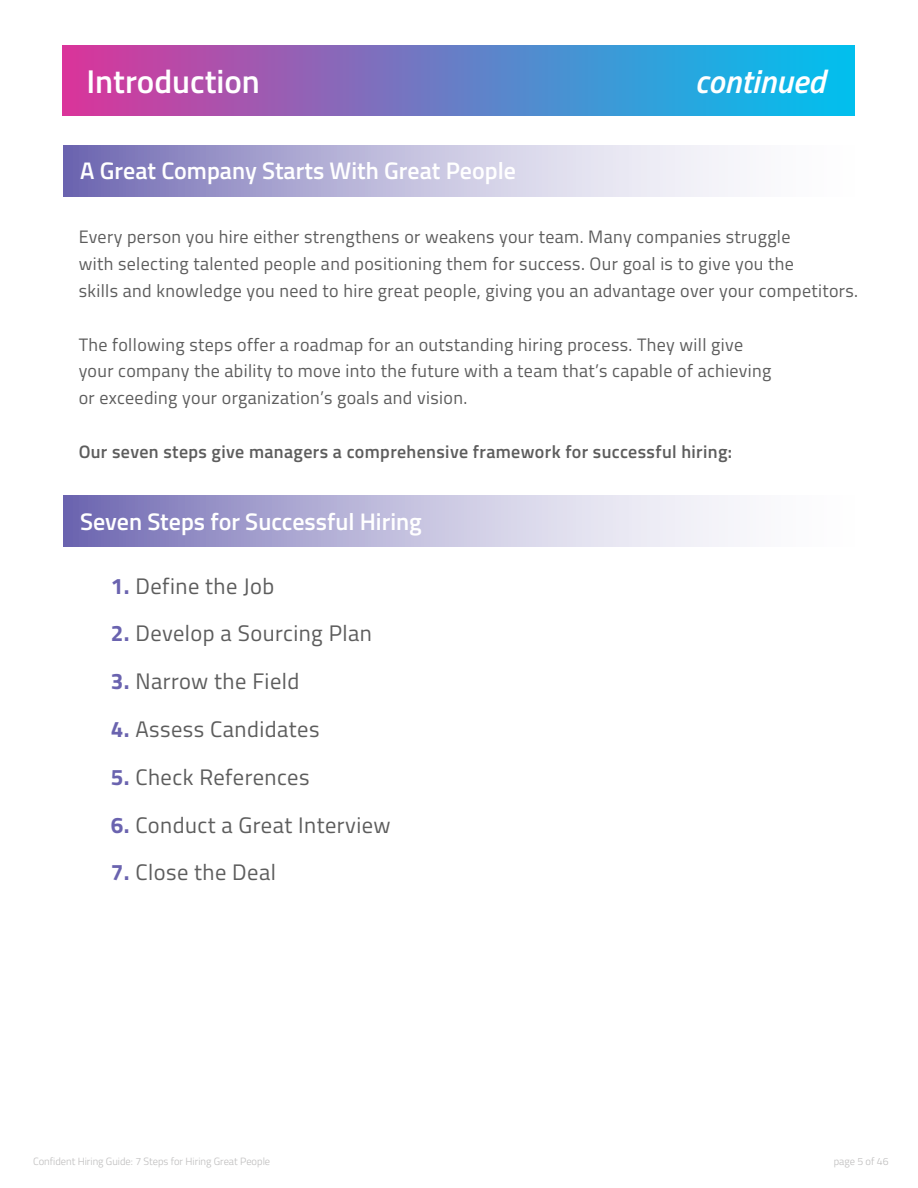
<style>
.page{position:relative;width:918px;height:1188px;background:#fff}
.page>*{position:absolute;margin:0;border:0;box-sizing:border-box;transform-origin:0 0}
.t1{font:600 33px "Titillium Web";color:#fff}
.t2{font:italic 600 33px "Titillium Web";color:#fff}
.t3{font:600 24px "Titillium Web";color:#fff}
.t4{font:22.5px "Titillium Web";letter-spacing:.02em;color:#5d5d5d}
.t5{font:18px/26.8px "Titillium Web";letter-spacing:.02em;color:#5d5d5d}
.t6{font:600 18px "Titillium Web";letter-spacing:.02em;color:#5d5d5d}
.t7{font:300 10.5px "Titillium Web";color:#bdbcbc}
.s1{font-weight:700;color:#6a63af}
</style>
<div class="page">
<div style="left:63px;top:45px;width:792px;height:70px;background:linear-gradient(to right,#d6369b,#00c4f0)"></div>
<svg style="left:63px;top:145px;width:665px;height:51px;background:#bbb8da"></svg>
<svg style="left:63px;top:495px;width:665px;height:51px;background:#bbb8da"></svg>
<h1 class="t1" style="left:86px;top:56px;width:175px">Introduction</h1>
<h2 class="t3" style="left:80px;top:153px;width:437px">A Great Company Starts With Great People</h2>
<h1 class="t2" style="left:695px;top:56px;width:132px">continued</h1>
<p class="t5" style="left:79px;top:223px;width:781px">Every person you hire either strengthens or weakens your team. Many companies struggle<br>with selecting talented people and positioning them for success. Our goal is to give you the<br>skills and knowledge you need to hire great people, giving you an advantage over your competitors.</p>
<p class="t5" style="left:79px;top:330px;width:694px">The following steps offer a roadmap for an outstanding hiring process. They will give your company the ability to move into the future with a team that’s capable of achieving or exceeding your organization’s goals and vision.</p>
<p class="t6" style="left:79px;top:438px;width:655px">Our seven steps give managers a comprehensive framework for successful hiring:</p>
<h2 class="t3" style="left:80px;top:503px;width:343px">Seven Steps for Successful Hiring</h2>
<p class="t4" style="left:111px;top:569px;width:165px"><span class="s1">1.</span> Define the Job</p>
<p class="t4" style="left:111px;top:617px;width:263px"><span class="s1">2.</span> Develop a Sourcing Plan</p>
<p class="t4" style="left:111px;top:665px;width:190px"><span class="s1">3.</span> Narrow the Field</p>
<p class="t4" style="left:111px;top:713px;width:210px"><span class="s1">4.</span> Assess Candidates</p>
<p class="t4" style="left:111px;top:760px;width:200px"><span class="s1">5.</span> Check References</p>
<p class="t4" style="left:111px;top:808px;width:281px"><span class="s1">6.</span> Conduct a Great Interview</p>
<p class="t4" style="left:111px;top:856px;width:167px"><span class="s1">7.</span> Close the Deal</p>
<p class="t7" style="left:33px;top:1154px;width:239px">Confident Hiring Guide: 7 Steps for Hiring Great People</p>
<p class="t7" style="left:834px;top:1154px;width:56px">page 5 of 46</p>
</div>
